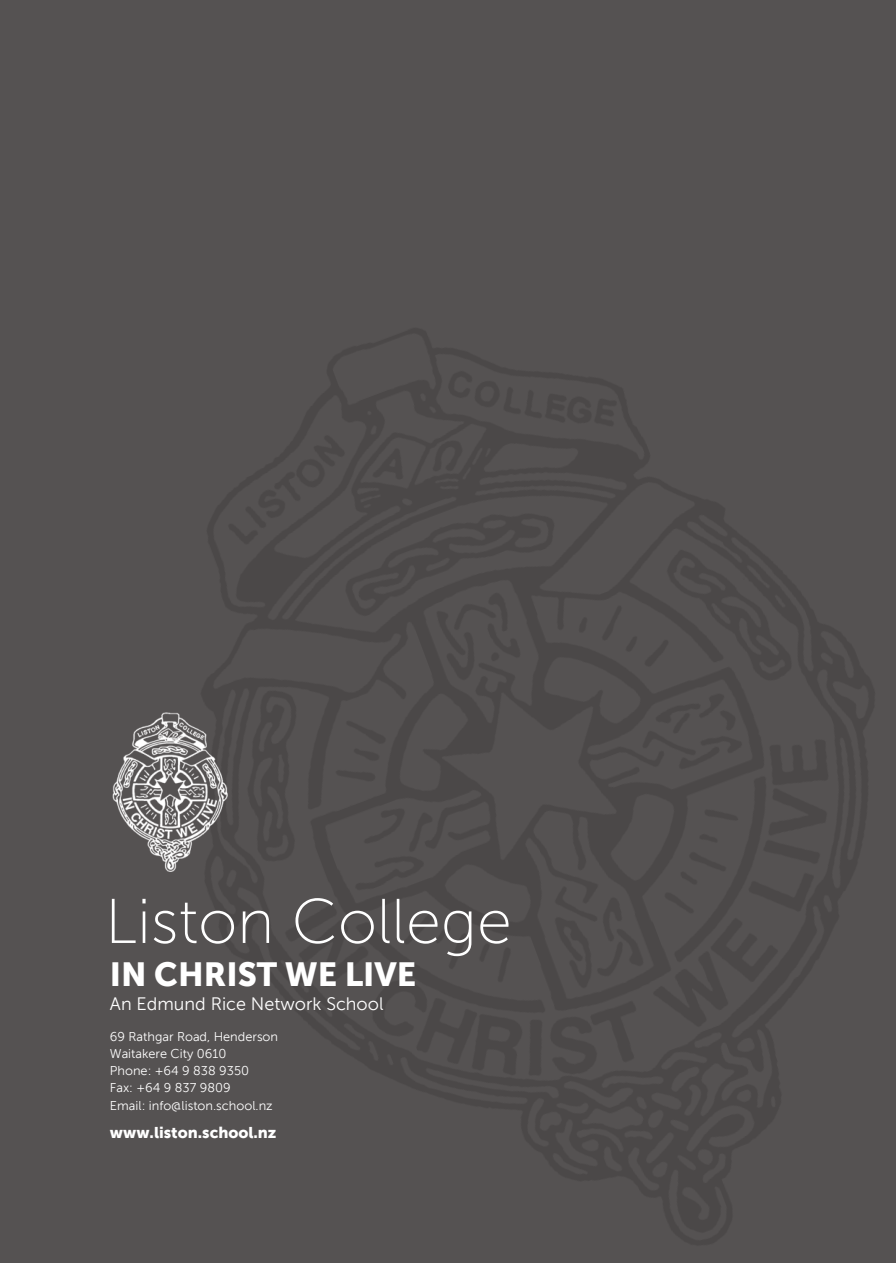
<style>
.page{position:relative;width:896px;height:1263px;background:#fff}
.page>*{position:absolute;margin:0;border:0;box-sizing:border-box;transform-origin:0 0}
.t1{font:63px "Museo Sans 100";color:#fff}
.t2{font:33px "Museo Sans 900";color:#fff}
.t3{font:18px "Museo Sans 300";color:#fff}
.t4{font:15.75px "Museo Sans 900";color:#fff}
.t5{font:12.75px/17.2px "Museo Sans 300";color:#fff}
</style>
<div class="page">
<div style="left:0;top:0;width:895px;height:1263px;background:#555252"></div>
<img style="left:112px;top:713px;width:116px;height:158px">
<h1 class="t1" style="left:105px;top:888px;width:408px">Liston College</h1>
<h2 class="t2" style="left:110px;top:956px;width:308px">IN CHRIST WE LIVE</h2>
<h3 class="t3" style="left:110px;top:994px;width:275px">An Edmund Rice Network School</h3>
<p class="t5" style="left:110px;top:1027px;width:170px">69 Rathgar Road, Henderson<br>Waitakere City 0610<br>Phone: +64 9 838 9350<br>Fax: +64 9 837 9809<br>Email: info@liston.school.nz</p>
<p class="t4" style="left:110px;top:1123px;width:168px">www.liston.school.nz</p>
</div>
